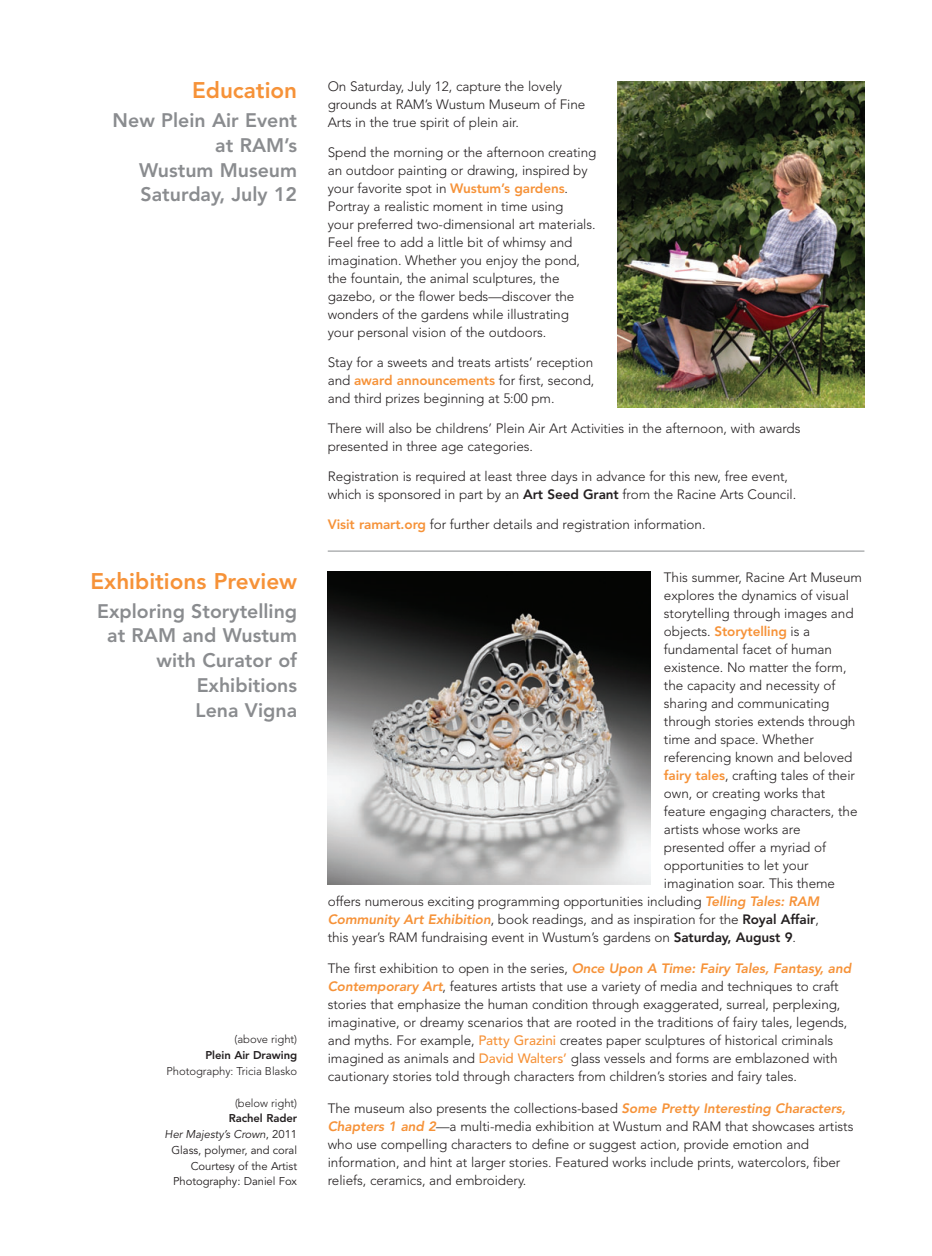
<style>
.page{position:relative;width:932px;height:1256px;background:#fff}
.page>*{position:absolute;margin:0;border:0;box-sizing:border-box;transform-origin:0 0}
.t1{font:800 22.5px "Avenir";color:#f69238}
.t2{font:800 19.5px/24.8px "Avenir";color:#8a8c8f;text-align:right}
.t3{font:300 13.5px/18px "Avenir";letter-spacing:-.005em;color:#231f20}
.t4{font:800 13.5px "Avenir";letter-spacing:-.005em;color:#f69238}
.t5{font:11.25px/15.8px "Avenir";letter-spacing:-.005em;color:#231f20;text-align:right}
.t6{font:300 11.25px "Avenir";letter-spacing:-.005em;color:#231f20}
.t7{font:800 11.25px "Avenir";letter-spacing:-.005em;color:#231f20}
.s1{font-weight:800}
.s2{font-style:italic}
.s3{font-weight:800;color:#f69238}
.s4{font-weight:300;color:#231f20}
.s5{font-weight:800;font-style:italic;color:#f69238}
.s6{font-weight:500;color:#f69238}
</style>
<div class="page">
<hr style="left:328px;top:551px;width:536px;height:1px;background:#8a8c8f">
<img style="left:617px;top:81px;width:247px;height:326px">
<img style="left:328px;top:571px;width:322px;height:313px">
<h1 class="t1" style="left:192px;top:81px;width:107px">Education</h1>
<h2 class="t2" style="left:113px;top:110px;width:186px">New Plein Air Event at RAM’s<br>Wustum Museum<br>Saturday, July 12</h2>
<h1 class="t1" style="left:91px;top:571px;width:208px">Exhibitions Preview</h1>
<h2 class="t2" style="left:97px;top:600px;width:201px">Exploring Storytelling at RAM and Wustum with Curator of<br>Exhibitions<br>Lena Vigna</h2>
<p class="t6" style="left:234px;top:1035px;width:64px">(above right)</p>
<p class="t7" style="left:205px;top:1050px;width:93px">Plein Air Drawing</p>
<p class="t6" style="left:166px;top:1066px;width:132px">Photography: Tricia Blasko</p>
<p class="t6" style="left:235px;top:1098px;width:64px">(below right)</p>
<p class="t5" style="left:165px;top:1111px;width:134px"><span class="s1">Rachel Rader<br></span><span class="s2">Her Majesty’s Crown</span>, 2011<br>Glass, polymer, and coral<br>Courtesy of the Artist<br>Photography: Daniel Fox</p>
<p class="t3" style="left:328px;top:79px;width:259px">On Saturday, July 12, capture the lovely grounds at RAM’s Wustum Museum of Fine<br>Arts in the true spirit of plein air.</p>
<p class="t3" style="left:328px;top:145px;width:270px">Spend the morning or the afternoon creating an outdoor painting or drawing, inspired by your favorite spot in <span class="s3">Wustum’s gardens</span>.<br>Portray a realistic moment in time using<br>your preferred two-dimensional art materials.<br>Feel free to add a little bit of whimsy and imagination. Whether you enjoy the pond, the fountain, the animal sculptures, the gazebo, or the flower beds—discover the wonders of the gardens while illustrating your personal vision of the outdoors.</p>
<p class="t3" style="left:328px;top:354px;width:268px;text-align:justify">Stay for a sweets and treats artists’ reception and <span class="s3">award announcements</span> for first, second, and third prizes beginning at 5:00 pm.</p>
<p class="t3" style="left:328px;top:420px;width:474px">There will also be childrens’ Plein Air Art Activities in the afternoon, with awards presented in three age categories.</p>
<p class="t3" style="left:328px;top:468px;width:470px">Registration is required at least three days in advance for this new, free event, which is sponsored in part by an <span class="s1">Art Seed Grant</span> from the Racine Arts Council.</p>
<p class="t3" style="left:328px;top:516px;width:379px"><span class="s3">Visit ramart.org</span> for further details and registration information.</p>
<p class="t3" style="left:664px;top:569px;width:199px">This summer, Racine Art Museum</p>
<p class="t3" style="left:664px;top:587px;width:186px">explores the dynamics of visual</p>
<p class="t3" style="left:664px;top:605px;width:191px">storytelling through images and</p>
<p class="t4" style="left:664px;top:625px;width:148px"><span class="s4">objects.</span> Storytelling <span class="s4">is a</span></p>
<p class="t3" style="left:664px;top:641px;width:169px">fundamental facet of human</p>
<p class="t3" style="left:664px;top:659px;width:184px">existence. No matter the form,</p>
<p class="t3" style="left:664px;top:677px;width:173px">the capacity and necessity of</p>
<p class="t3" style="left:664px;top:695px;width:167px">sharing and communicating</p>
<p class="t3" style="left:664px;top:713px;width:193px">through stories extends through</p>
<p class="t3" style="left:664px;top:731px;width:151px">time and space. Whether</p>
<p class="t3" style="left:664px;top:749px;width:190px">referencing known and beloved</p>
<p class="t3" style="left:664px;top:767px;width:193px"><span class="s3">fairy tales</span>, crafting tales of their</p>
<p class="t3" style="left:664px;top:785px;width:163px">own, or creating works that</p>
<p class="t3" style="left:664px;top:803px;width:195px">feature engaging characters, the</p>
<p class="t3" style="left:664px;top:821px;width:138px">artists whose works are</p>
<p class="t3" style="left:664px;top:839px;width:164px">presented offer a myriad of</p>
<p class="t3" style="left:664px;top:857px;width:146px">opportunities to let your</p>
<p class="t3" style="left:664px;top:875px;width:173px">imagination soar. This theme</p>
<p class="t3" style="left:328px;top:893px;width:493px">offers numerous exciting programming opportunities including <span class="s5">Telling Tales: RAM</span></p>
<p class="t3" style="left:328px;top:911px;width:492px"><span class="s5">Community Art Exhibition</span>, book readings, and as inspiration for the <span class="s1">Royal Affair</span>,</p>
<p class="t3" style="left:328px;top:929px;width:470px">this year’s RAM fundraising event in Wustum’s gardens on <span class="s1">Saturday, August 9</span>.</p>
<p class="t3" style="left:328px;top:961px;width:525px">The first exhibition to open in the series, <span class="s5">Once Upon A Time: Fairy Tales, Fantasy, and Contemporary Art</span>, features artists that use a variety of media and techniques to craft stories that emphasize the human condition through exaggerated, surreal, perplexing, imaginative, or dreamy scenarios that are rooted in the traditions of fairy tales, legends, and myths. For example, <span class="s6">Patty Grazini</span> creates paper sculptures of historical criminals imagined as animals and <span class="s6">David Walters’</span> glass vessels and forms are emblazoned with cautionary stories told through characters from children’s stories and fairy tales.</p>
<p class="t3" style="left:328px;top:1100px;width:527px">The museum also presents the collections-based <span class="s5">Some Pretty Interesting Characters, Chapters 1 and 2</span>—a multi-media exhibition at Wustum and RAM that showcases artists who use compelling characters to define or suggest action, provide emotion and information, and hint at larger stories. Featured works include prints, watercolors, fiber reliefs, ceramics, and embroidery.</p>
</div>
